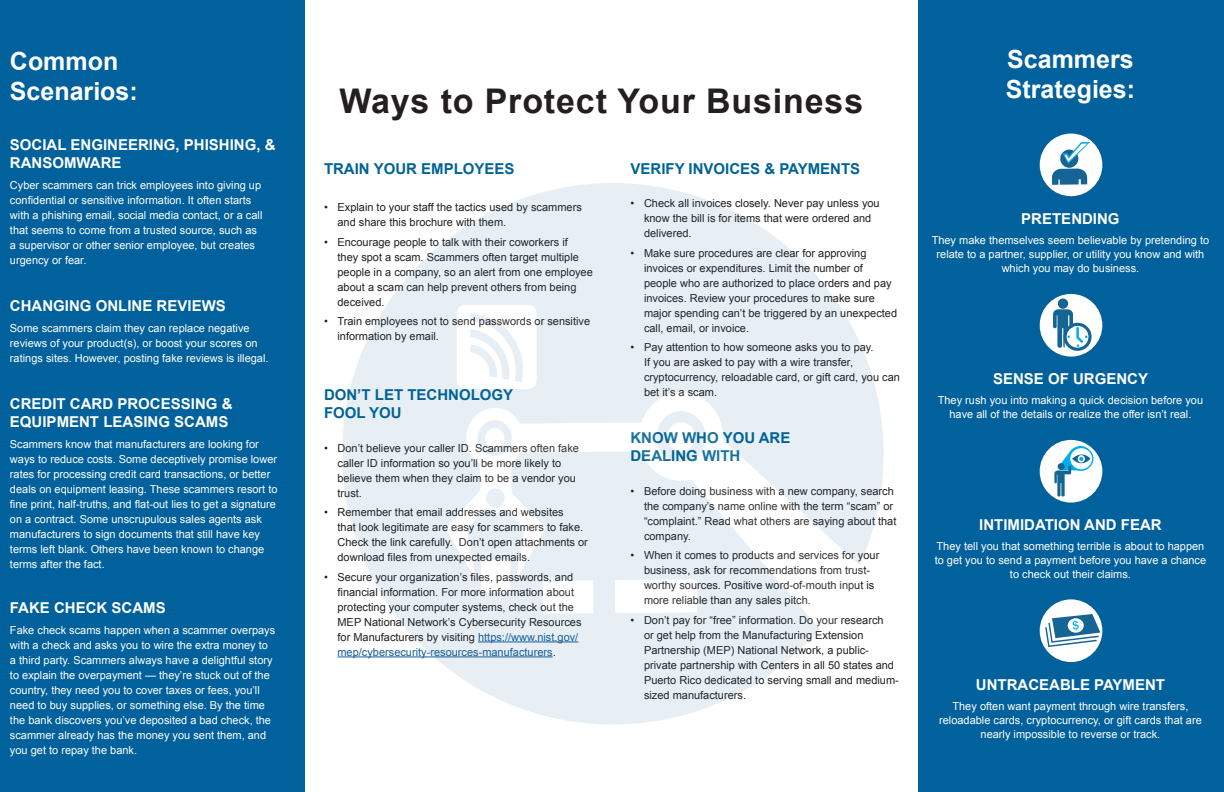
<style>
.page{position:relative;width:1224px;height:792px;background:#fff}
.page>*{position:absolute;margin:0;border:0;box-sizing:border-box;transform-origin:0 0}
.t1{font:700 34px "Arial";letter-spacing:.025em;color:#231f20}
.t2{font:700 25px "Arial";color:#fff}
.t3{font:700 15px/18px "Arial";color:#fff}
.t4{font:700 15px "Arial";color:#016395}
.t5{font:11px/15px "Arial";color:#231f20}
.t6{font:11px/15px "Arial";color:#fff;text-align:center}
.s1{color:#175d9e}
</style>
<div class="page">
<div style="left:918px;top:0;width:306px;height:792px;background:#00619c"></div>
<div style="left:0;top:0;width:305px;height:792px;background:#00619c"></div>
<hr style="left:338px;top:657px;width:215px;height:1px;background:#175d9e">
<div style="left:342px;top:183px;width:542px;height:542px;background:#e7eff4;border-radius:50%"></div>
<svg style="left:445px;top:305px;width:422px;height:330px"></svg>
<div style="left:1040px;top:294px;width:62px;height:63px;background:#fff;border-radius:50%"></div>
<svg style="left:1053px;top:298px;width:39px;height:53px"></svg>
<div style="left:1040px;top:440px;width:62px;height:63px;background:#fff;border-radius:50%"></div>
<svg style="left:1054px;top:442px;width:37px;height:55px"></svg>
<div style="left:1040px;top:599px;width:62px;height:63px;background:#fff;border-radius:50%"></div>
<svg style="left:1045px;top:614px;width:55px;height:33px"></svg>
<div style="left:1040px;top:134px;width:62px;height:62px;background:#fff;border-radius:50%"></div>
<svg style="left:1052px;top:142px;width:38px;height:43px"></svg>
<p class="t2" style="left:10px;top:44px;width:110px">Common</p>
<p class="t2" style="left:10px;top:74px;width:129px">Scenarios:</p>
<p class="t3" style="left:10px;top:136px;width:267px">SOCIAL ENGINEERING, PHISHING, &amp;<br>RANSOMWARE</p>
<p class="t6" style="left:10px;top:178px;width:254px;text-align:left">Cyber scammers can trick employees into giving up confidential or sensitive information. It often starts with a phishing email, social media contact, or a call that seems to come from a trusted source, such as a supervisor or other senior employee, but creates urgency or fear.</p>
<p class="t3" style="left:10px;top:297px;width:217px">CHANGING ONLINE REVIEWS</p>
<p class="t6" style="left:10px;top:321px;width:260px;text-align:left">Some scammers claim they can replace negative reviews of your product(s), or boost your scores on ratings sites. However, posting fake reviews is illegal.</p>
<p class="t3" style="left:10px;top:396px;width:224px">CREDIT CARD PROCESSING &amp;<br>EQUIPMENT LEASING SCAMS</p>
<p class="t6" style="left:10px;top:437px;width:269px;text-align:left">Scammers know that manufacturers are looking for ways to reduce costs. Some deceptively promise lower rates for processing credit card transactions, or better deals on equipment leasing. These scammers resort to fine print, half-truths, and flat-out lies to get a signature on a contract. Some unscrupulous sales agents ask manufacturers to sign documents that still have key terms left blank. Others have been known to change terms after the fact.</p>
<p class="t3" style="left:10px;top:599px;width:157px">FAKE CHECK SCAMS</p>
<p class="t6" style="left:10px;top:622px;width:267px;text-align:left">Fake check scams happen when a scammer overpays with a check and asks you to wire the extra money to a third party. Scammers always have a delightful story to explain the overpayment — they’re stuck out of the country, they need you to cover taxes or fees, you’ll need to buy supplies, or something else. By the time the bank discovers you’ve deposited a bad check, the scammer already has the money you sent them, and you get to repay the bank.</p>
<p class="t1" style="left:339px;top:79px;width:525px">Ways to Protect Your Business</p>
<p class="t4" style="left:324px;top:159px;width:192px">TRAIN YOUR EMPLOYEES</p>
<p class="t5" style="left:338px;top:200px;width:246px;text-indent:-14px">• Explain to your staff the tactics used by scammers and share this brochure with them.</p>
<p class="t5" style="left:338px;top:235px;width:257px;text-indent:-14px">• Encourage people to talk with their coworkers if<br>they spot a scam. Scammers often target multiple people in a company, so an alert from one employee about a scam can help prevent others from being deceived.</p>
<p class="t5" style="left:338px;top:314px;width:254px;text-indent:-14px">• Train employees not to send passwords or sensitive information by email.</p>
<p class="t4" style="left:324px;top:385px;width:191px">DON’T LET TECHNOLOGY</p>
<p class="t4" style="left:324px;top:403px;width:79px">FOOL YOU</p>
<p class="t5" style="left:338px;top:441px;width:243px;text-indent:-14px">• Don’t believe your caller ID. Scammers often fake caller ID information so you’ll be more likely to believe them when they claim to be a vendor you trust.</p>
<p class="t5" style="left:338px;top:505px;width:252px;text-indent:-14px">• Remember that email addresses and websites<br>that look legitimate are easy for scammers to fake.<br>Check the link carefully. Don’t open attachments or download files from unexpected emails.</p>
<p class="t5" style="left:338px;top:570px;width:246px;text-indent:-14px">• Secure your organization’s files, passwords, and financial information. For more information about protecting your computer systems, check out the MEP National Network’s Cybersecurity Resources for Manufacturers by visiting <span class="s1">https://www.nist.gov/ mep/cybersecurity-resources-manufacturers</span>.</p>
<p class="t4" style="left:630px;top:159px;width:231px">VERIFY INVOICES &amp; PAYMENTS</p>
<p class="t5" style="left:644px;top:196px;width:237px;text-indent:-14px">• Check all invoices closely. Never pay unless you know the bill is for items that were ordered and delivered.</p>
<p class="t5" style="left:644px;top:246px;width:255px;text-indent:-14px">• Make sure procedures are clear for approving invoices or expenditures. Limit the number of people who are authorized to place orders and pay invoices. Review your procedures to make sure major spending can’t be triggered by an unexpected call, email, or invoice.</p>
<p class="t5" style="left:644px;top:340px;width:257px;text-indent:-14px">• Pay attention to how someone asks you to pay.<br>If you are asked to pay with a wire transfer, cryptocurrency, reloadable card, or gift card, you can bet it’s a scam.</p>
<p class="t4" style="left:630px;top:428px;width:161px">KNOW WHO YOU ARE</p>
<p class="t4" style="left:630px;top:446px;width:111px">DEALING WITH</p>
<p class="t5" style="left:644px;top:483px;width:254px;text-indent:-14px">• Before doing business with a new company, search the company’s name online with the term “scam” or “complaint.” Read what others are saying about that company.</p>
<p class="t5" style="left:644px;top:548px;width:237px;text-indent:-14px">• When it comes to products and services for your business, ask for recommendations from trust&shy;worthy sources. Positive word-of-mouth input is more reliable than any sales pitch.</p>
<p class="t5" style="left:644px;top:612px;width:256px;text-indent:-14px">• Don’t pay for “free” information. Do your research<br>or get help from the Manufacturing Extension Partnership (MEP) National Network, a public&shy;private partnership with Centers in all 50 states and Puerto Rico dedicated to serving small and medium&shy;sized manufacturers.</p>
<p class="t2" style="left:1007px;top:42px;width:128px">Scammers</p>
<p class="t2" style="left:1006px;top:72px;width:131px">Strategies:</p>
<p class="t3" style="left:1021px;top:210px;width:100px">PRETENDING</p>
<p class="t6" style="left:932px;top:233px;width:279px;line-height:14px">They make themselves seem believable by pretending to relate to a partner, supplier, or utility you know and with which you may do business.</p>
<p class="t3" style="left:993px;top:370px;width:157px">SENSE OF URGENCY</p>
<p class="t6" style="left:938px;top:393px;width:267px;line-height:14px">They rush you into making a quick decision before you have all of the details or realize the offer isn’t real.</p>
<p class="t3" style="left:979px;top:516px;width:184px">INTIMIDATION AND FEAR</p>
<p class="t6" style="left:935px;top:539px;width:273px;line-height:14px">They tell you that something terrible is about to happen to get you to send a payment before you have a chance to check out their claims.</p>
<p class="t3" style="left:976px;top:676px;width:191px">UNTRACEABLE PAYMENT</p>
<p class="t6" style="left:939px;top:699px;width:264px;line-height:14.2px">They often want payment through wire transfers, reloadable cards, cryptocurrency, or gift cards that are nearly impossible to reverse or track.</p>
</div>
